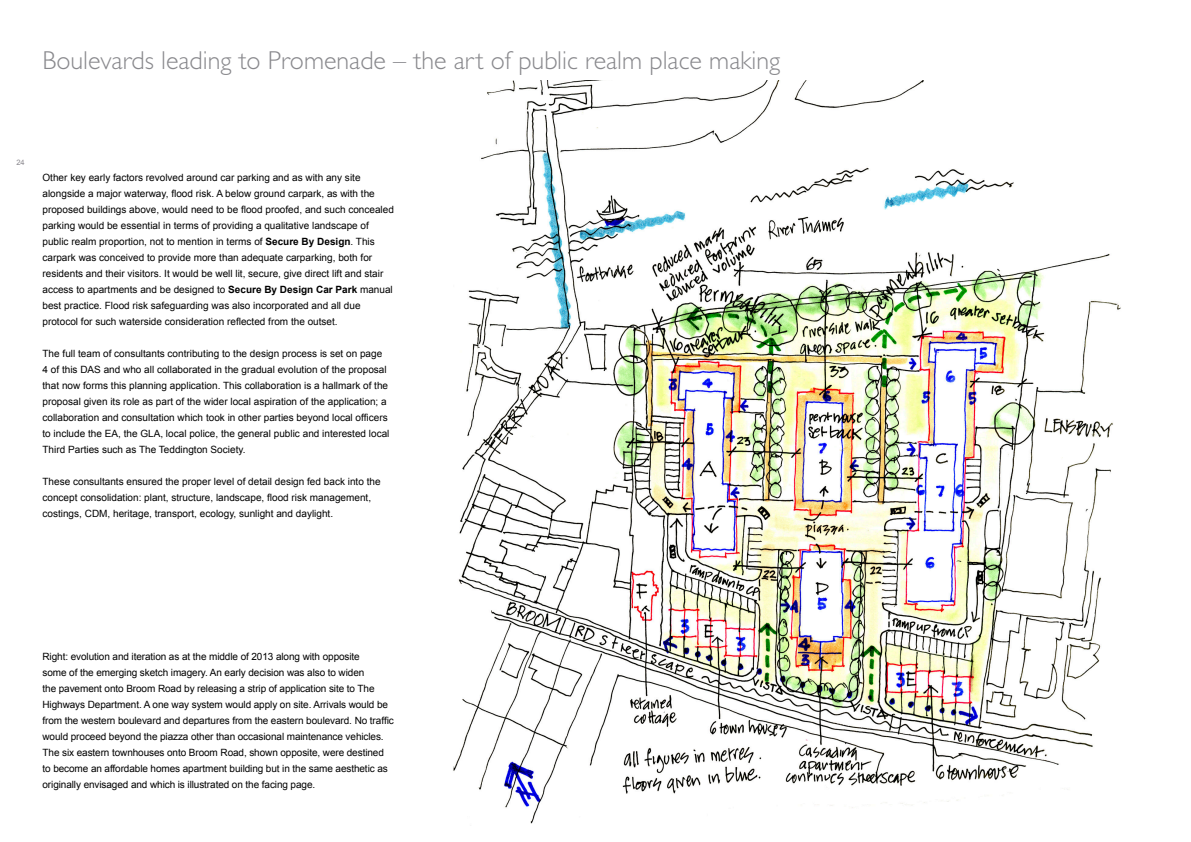
<style>
.page{position:relative;width:1191px;height:842px;background:#fff}
.page>*{position:absolute;margin:0;border:0;box-sizing:border-box;transform-origin:0 0}
._26pt_Head{font:300 26px "Gill Sans Std";color:#89898d}
._10pt_Body{font:10px/16px "Arial";color:#000}
.t1{font:7.5px "Arial";color:#8c8a90}
.s1{font-weight:700}
</style>
<div class="page">
<img style="left:453px;top:80px;width:668px;height:744px">
<p class="_26pt_Head" style="left:43px;top:46px;width:739px">Boulevards leading to Promenade – the art of public realm place making</p>
<p class="t1" style="left:16px;top:157px;width:10px">24</p>
<p class="_10pt_Body" style="left:43px;top:169px;width:353px">Other key early factors revolved around car parking and as with any site alongside a major waterway, flood risk. A below ground carpark, as with the proposed buildings above, would need to be flood proofed, and such concealed parking would be essential in terms of providing a qualitative landscape of public realm proportion, not to mention in terms of <span class="s1">Secure By Design</span>. This carpark was conceived to provide more than adequate carparking, both for residents and their visitors. It would be well lit, secure, give direct lift and stair access to apartments and be designed to <span class="s1">Secure By Design Car Park</span> manual best practice. Flood risk safeguarding was also incorporated and all due protocol for such waterside consideration reflected from the outset.</p>
<p class="_10pt_Body" style="left:43px;top:345px;width:348px">The full team of consultants contributing to the design process is set on page 4 of this DAS and who all collaborated in the gradual evolution of the proposal that now forms this planning application. This collaboration is a hallmark of the proposal given its role as part of the wider local aspiration of the application; a collaboration and consultation which took in other parties beyond local officers to include the EA, the GLA, local police, the general public and interested local Third Parties such as The Teddington Society.</p>
<p class="_10pt_Body" style="left:43px;top:473px;width:339px">These consultants ensured the proper level of detail design fed back into the concept consolidation: plant, structure, landscape, flood risk management, costings, CDM, heritage, transport, ecology, sunlight and daylight.</p>
<p class="_10pt_Body" style="left:43px;top:648px;width:353px">Right: evolution and iteration as at the middle of 2013 along with opposite<br>some of the emerging sketch imagery. An early decision was also to widen<br>the pavement onto Broom Road by releasing a strip of application site to The Highways Department. A one way system would apply on site. Arrivals would be from the western boulevard and departures from the eastern boulevard. No traffic would proceed beyond the piazza other than occasional maintenance vehicles.<br>The six eastern townhouses onto Broom Road, shown opposite, were destined to become an affordable homes apartment building but in the same aesthetic as originally envisaged and which is illustrated on the facing page.</p>
</div>
